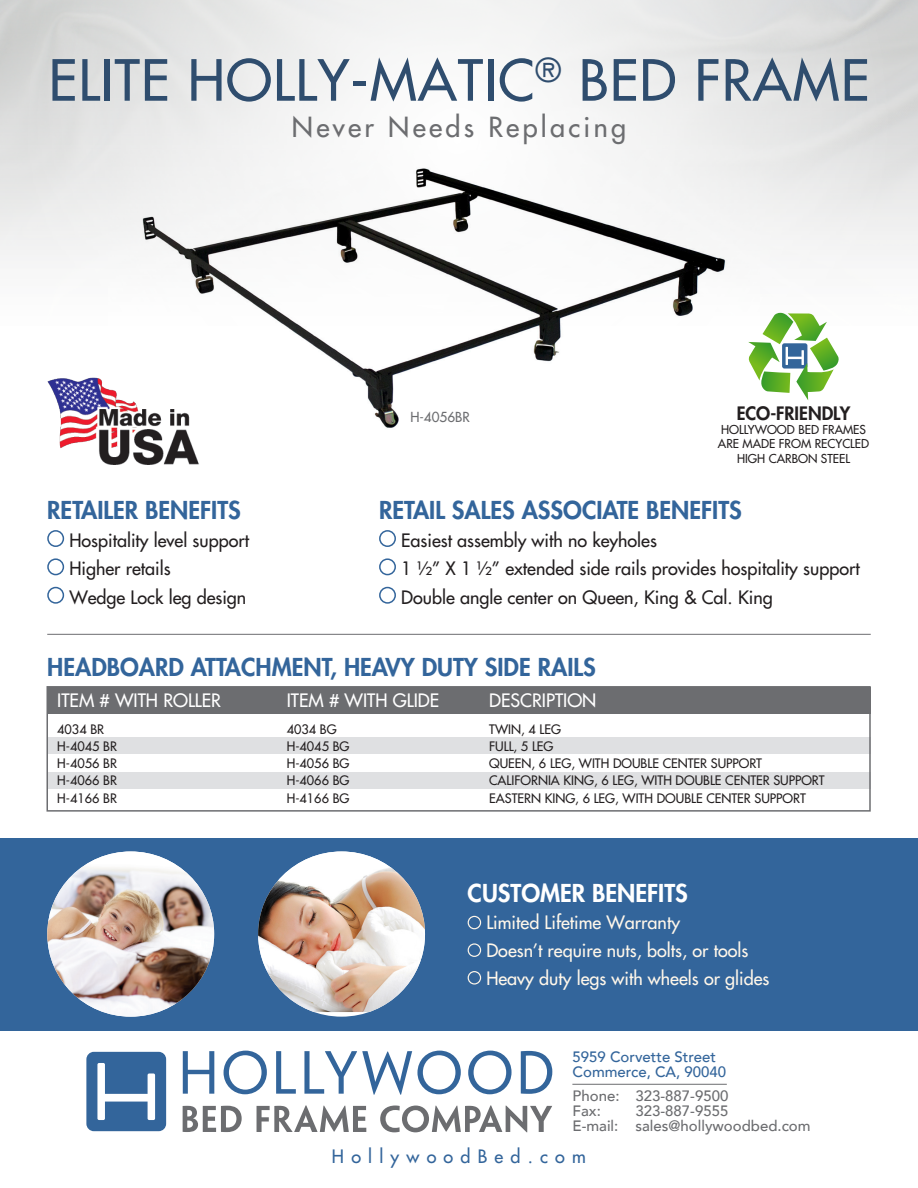
<style>
.page{position:relative;width:918px;height:1188px;background:#fff}
.page>*{position:absolute;margin:0;border:0;box-sizing:border-box;transform-origin:0 0}
.t1{font:55.2px "Futura";letter-spacing:.02em;color:#2f4d6e}
.t2{font:27px "Futura";letter-spacing:.12em;color:#6c6d70}
.t3{font:800 24px "Futura Std";color:#33659b}
.t4{font:800 24px "Futura Std";color:#fff}
.t5{font:18px "Futura";color:#231f20}
.t6{font:18px "Futura";color:#fff7ea}
.t7{font:18px "Futura";color:#fff}
.t8{font:500 18px "Futura Std";letter-spacing:.4em;color:#33659b}
.t9{font:800 18px "Futura Std";color:#231f20}
.t10{font:500 15px "Avenir";color:#6c6d70}
.t11{font:500 15px "Avenir";color:#33659b}
.t12{font:13.5px "Futura";color:#6c6d70}
.t13{font:12.75px "Futura";color:#231f20}
.t14{font:500 12px/14.4px "Futura Std";color:#231f20;text-align:center}
.s1{font-family:"Futura Std";font-weight:500}
</style>
<div class="page">
<svg style="left:19px;top:0;width:876px;height:576px"></svg>
<div style="left:47px;top:530px;width:17px;height:17px;border:2px solid #33659b;border-radius:50%"></div>
<div style="left:47px;top:558px;width:17px;height:17px;border:2px solid #33659b;border-radius:50%"></div>
<div style="left:47px;top:587px;width:17px;height:17px;border:2px solid #33659b;border-radius:50%"></div>
<div style="left:379px;top:530px;width:17px;height:17px;border:2px solid #33659b;border-radius:50%"></div>
<div style="left:379px;top:558px;width:17px;height:17px;border:2px solid #33659b;border-radius:50%"></div>
<div style="left:379px;top:587px;width:17px;height:17px;border:2px solid #33659b;border-radius:50%"></div>
<div style="left:86px;top:1052px;width:80px;height:79px;background:#33659b;border-radius:7px"></div>
<svg style="left:97px;top:1063px;width:58px;height:57px"></svg>
<svg style="left:183px;top:1051px;width:31px;height:43px"></svg>
<svg style="left:224px;top:1051px;width:43px;height:43px"></svg>
<svg style="left:276px;top:1051px;width:20px;height:43px"></svg>
<svg style="left:304px;top:1051px;width:157px;height:44px"></svg>
<svg style="left:468px;top:1051px;width:44px;height:43px"></svg>
<svg style="left:521px;top:1051px;width:31px;height:43px"></svg>
<svg style="left:183px;top:1106px;width:59px;height:26px"></svg>
<svg style="left:257px;top:1105px;width:109px;height:27px"></svg>
<svg style="left:380px;top:1105px;width:172px;height:27px"></svg>
<div style="left:0;top:838px;width:918px;height:192px;background:#33659b"></div>
<hr style="left:572px;top:1084px;width:155px;height:1px;background:#6c6d70">
<img style="left:47px;top:851px;width:167px;height:166px">
<img style="left:258px;top:851px;width:167px;height:161px">
<div style="left:468px;top:916px;width:13px;height:13px;border:1px solid #fff7ea;border-radius:50%"></div>
<div style="left:468px;top:943px;width:13px;height:14px;border:1px solid #fff7ea;border-radius:50%"></div>
<div style="left:468px;top:971px;width:13px;height:14px;border:1px solid #fff7ea;border-radius:50%"></div>
<img style="left:110px;top:152px;width:648px;height:294px">
<img style="left:40px;top:342px;width:174px;height:174px">
<hr style="left:47px;top:634px;width:824px;height:1px;background:#6c6d70">
<div style="left:47px;top:687px;width:824px;height:27px;background:#6c6d70"></div>
<div style="left:47px;top:738px;width:824px;height:16px;background:#dfe0e2"></div>
<div style="left:47px;top:772px;width:824px;height:17px;background:#dfe0e2"></div>
<div style="left:46px;top:686px;width:825px;height:126px;border:2px solid #6c6d70"></div>
<svg style="left:748px;top:313px;width:91px;height:87px"></svg>
<p class="t1" style="left:48px;top:44px;width:823px">ELITE HOLLY-MATIC<sup>®</sup> BED FRAME</p>
<p class="t2" style="left:292px;top:110px;width:336px">Never Needs Replacing</p>
<p class="t3" style="left:47px;top:495px;width:195px">RETAILER BENEFITS</p>
<p class="t5" style="left:69px;top:529px;width:181px">Hospitality level support</p>
<p class="t5" style="left:69px;top:557px;width:103px">Higher retails</p>
<p class="t5" style="left:69px;top:585px;width:179px">Wedge Lock leg design</p>
<p class="t12" style="left:410px;top:408px;width:61px">H-4056BR</p>
<p class="t9" style="left:737px;top:402px;width:115px">ECO-FRIENDLY</p>
<p class="t14" style="left:718px;top:422px;width:153px">HOLLYWOOD BED FRAMES<br>ARE MADE FROM RECYCLED<br>HIGH CARBON STEEL</p>
<p class="t3" style="left:379px;top:495px;width:364px">RETAIL SALES ASSOCIATE BENEFITS</p>
<p class="t5" style="left:401px;top:529px;width:257px">Easiest assembly with no keyholes</p>
<p class="t5" style="left:401px;top:557px;width:460px">1 <span class="s1">1/2</span>” X 1 <span class="s1">1/2</span>” extended side rails provides hospitality support</p>
<p class="t5" style="left:401px;top:585px;width:373px">Double angle center on Queen, King &amp; Cal. King</p>
<p class="t3" style="left:47px;top:652px;width:550px">HEADBOARD ATTACHMENT, HEAVY DUTY SIDE RAILS</p>
<p class="t7" style="left:57px;top:689px;width:165px">ITEM # WITH ROLLER</p>
<p class="t7" style="left:287px;top:689px;width:154px">ITEM # WITH GLIDE</p>
<p class="t7" style="left:489px;top:689px;width:109px">DESCRIPTION</p>
<p class="t13" style="left:57px;top:721px;width:48px">4034 BR</p>
<p class="t13" style="left:287px;top:721px;width:51px">4034 BG</p>
<p class="t13" style="left:489px;top:721px;width:73px">TWIN, 4 LEG</p>
<p class="t13" style="left:57px;top:738px;width:61px">H-4045 BR</p>
<p class="t13" style="left:287px;top:738px;width:64px">H-4045 BG</p>
<p class="t13" style="left:489px;top:738px;width:66px">FULL, 5 LEG</p>
<p class="t13" style="left:57px;top:755px;width:61px">H-4056 BR</p>
<p class="t13" style="left:287px;top:755px;width:64px">H-4056 BG</p>
<p class="t13" style="left:489px;top:755px;width:274px">QUEEN, 6 LEG, WITH DOUBLE CENTER SUPPORT</p>
<p class="t13" style="left:57px;top:772px;width:61px">H-4066 BR</p>
<p class="t13" style="left:287px;top:772px;width:64px">H-4066 BG</p>
<p class="t13" style="left:489px;top:772px;width:337px">CALIFORNIA KING, 6 LEG, WITH DOUBLE CENTER SUPPORT</p>
<p class="t13" style="left:57px;top:790px;width:61px">H-4166 BR</p>
<p class="t13" style="left:287px;top:790px;width:64px">H-4166 BG</p>
<p class="t13" style="left:489px;top:790px;width:318px">EASTERN KING, 6 LEG, WITH DOUBLE CENTER SUPPORT</p>
<p class="t4" style="left:468px;top:878px;width:222px">CUSTOMER BENEFITS</p>
<p class="t6" style="left:486px;top:911px;width:195px">Limited Lifetime Warranty</p>
<p class="t6" style="left:486px;top:939px;width:264px">Doesn’t require nuts, bolts, or tools</p>
<p class="t6" style="left:486px;top:966px;width:285px">Heavy duty legs with wheels or glides</p>
<p class="t11" style="left:573px;top:1044px;width:145px">5959 Corvette Street</p>
<p class="t11" style="left:573px;top:1059px;width:155px">Commerce, CA, 90040</p>
<p class="t10" style="left:573px;top:1083px;width:157px">Phone: 323-887-9500</p>
<p class="t10" style="left:573px;top:1098px;width:30px">Fax:</p>
<p class="t10" style="left:636px;top:1098px;width:94px">323-887-9555</p>
<p class="t10" style="left:573px;top:1113px;width:240px">E-mail: sales@hollywoodbed.com</p>
<p class="t8" style="left:332px;top:1146px;width:256px">HollywoodBed.com</p>
</div>
